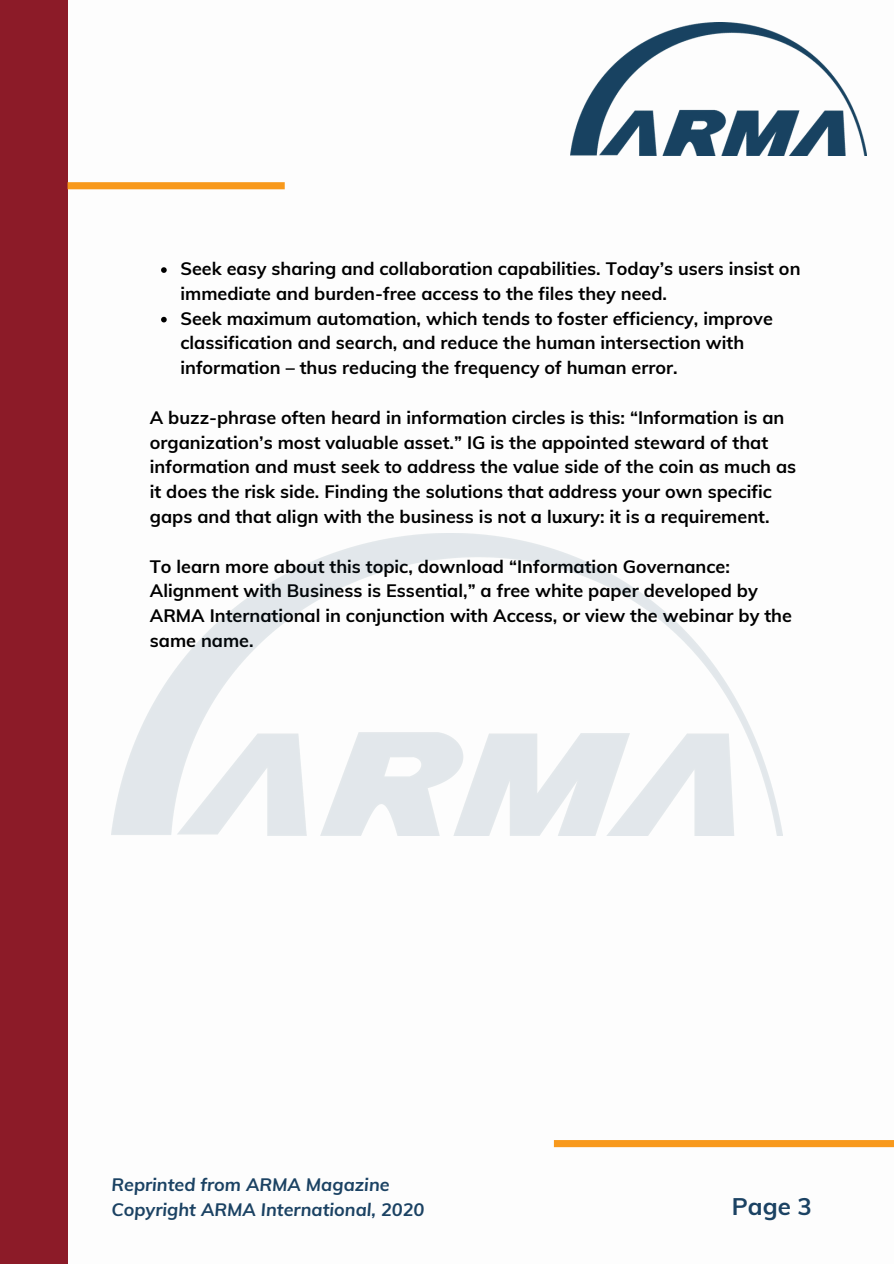
<style>
.page{position:relative;width:894px;height:1264px;background:#fff}
.page>*{position:absolute;margin:0;border:0;box-sizing:border-box;transform-origin:0 0}
.t1{font:700 24px "Muli";color:#1b4263}
.t2{font:700 18px/24.8px "Muli";color:#000}
.t3{font:italic 700 18px "Muli";color:#1b4263}
</style>
<div class="page">
<div style="left:0;top:0;width:68px;height:1263px;background:#8c1b28"></div>
<img style="left:570px;top:23px;width:296px;height:133px">
<svg style="left:161px;top:267px;width:6px;height:6px"></svg>
<svg style="left:161px;top:317px;width:6px;height:5px"></svg>
<svg style="left:553px;top:1140px;width:340px;height:7px;background:#f8991e"></svg>
<svg style="left:68px;top:182px;width:217px;height:7px;background:#f89b22"></svg>
<img style="left:112px;top:533px;width:670px;height:302px">
<p class="t2" style="left:180px;top:256px;width:621px">Seek easy sharing and collaboration capabilities. Today’s users insist on immediate and burden-free access to the files they need.</p>
<p class="t2" style="left:180px;top:305px;width:593px">Seek maximum automation, which tends to foster efficiency, improve classification and search, and reduce the human intersection with information – thus reducing the frequency of human error.</p>
<p class="t2" style="left:150px;top:404px;width:647px">A buzz-phrase often heard in information circles is this: “Information is an organization’s most valuable asset.” IG is the appointed steward of that information and must seek to address the value side of the coin as much as it does the risk side. Finding the solutions that address your own specific gaps and that align with the business is not a luxury: it is a requirement.</p>
<p class="t2" style="left:150px;top:553px;width:643px">To learn more about this topic, download “Information Governance:<br>Alignment with Business is Essential,” a free white paper developed by ARMA International in conjunction with Access, or view the webinar by the same name.</p>
<p class="t3" style="left:111px;top:1172px;width:280px">Reprinted from ARMA Magazine</p>
<p class="t3" style="left:111px;top:1197px;width:314px">Copyright ARMA International, 2020</p>
<p class="t1" style="left:731px;top:1190px;width:81px">Page 3</p>
</div>
